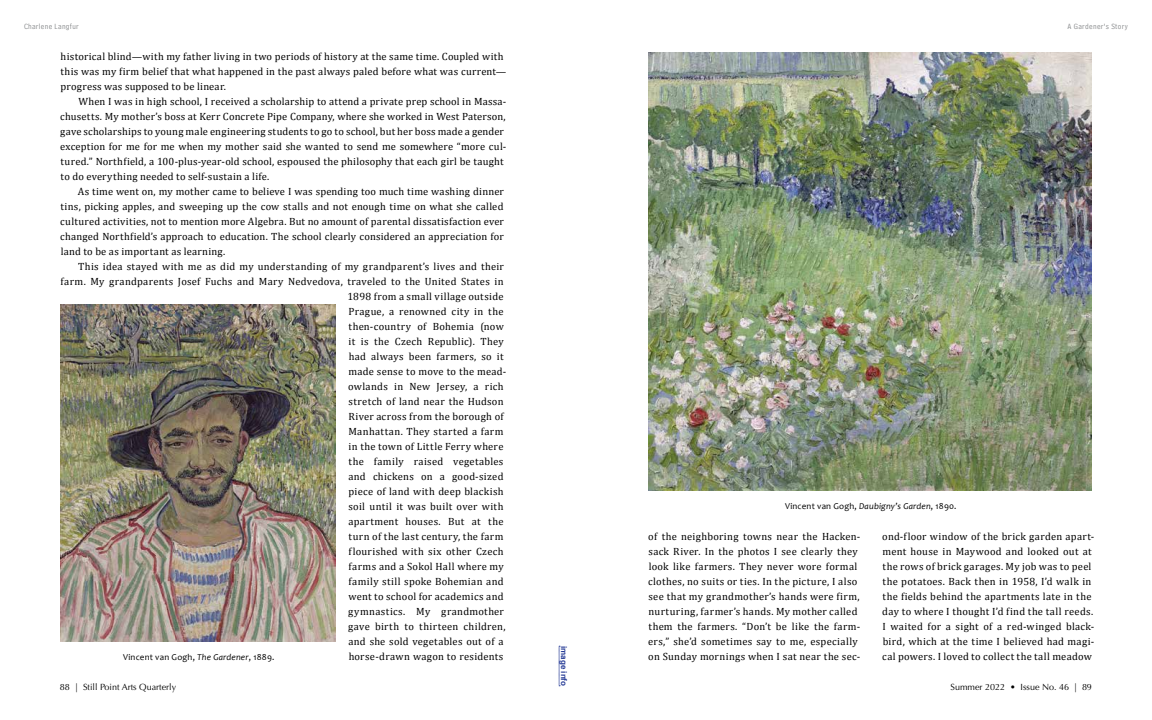
<style>
.page{position:relative;width:1152px;height:720px;background:#fff}
.page>*{position:absolute;margin:0;border:0;box-sizing:border-box;transform-origin:0 0}
.t1{font:10.5px/15px "Cambria";letter-spacing:.025em;color:#000}
.t2{font:9px "Candara";letter-spacing:.02em;color:#000}
.t3{font:9px "Optima";color:#000}
.t4{font:8px "Bell Centennial Std Address";letter-spacing:.04em;color:#8a8c8e}
.t5{font:700 8px "Arial";color:#263b96}
.s1{font-style:italic}
</style>
<div class="page">
<img style="left:648px;top:52px;width:444px;height:438px">
<img style="left:60px;top:305px;width:276px;height:336px">
<svg style="left:559px;top:646px;width:1px;height:41px"></svg>
<p class="t4" style="left:24px;top:22px;width:56px">Charlene Langfur</p>
<p class="t4" style="left:1068px;top:22px;width:62px">A Gardener’s Story</p>
<p class="t1" style="left:61px;top:49px;width:447px">historical blind—with my father living in two periods of history at the same time. Coupled with this was my firm belief that what happened in the past always paled before what was current— progress was supposed to be linear.</p>
<p class="t1" style="left:60px;top:94px;width:448px;text-indent:18px">When I was in high school, I received a scholarship to attend a private prep school in Massa&shy;chusetts. My mother’s boss at Kerr Concrete Pipe Company, where she worked in West Paterson, gave scholarships to young male engineering students to go to school, but her boss made a gender exception for me for me when my mother said she wanted to send me somewhere “more cul&shy;tured.” Northfield, a 100-plus-year-old school, espoused the philosophy that each girl be taught to do everything needed to self-sustain a life.</p>
<p class="t1" style="left:60px;top:184px;width:445px;text-align:justify;text-indent:17px">As time went on, my mother came to believe I was spending too much time washing dinner tins, picking apples, and sweeping up the cow stalls and not enough time on what she called cultured activities, not to mention more Algebra. But no amount of parental dissatisfaction ever changed Northfield’s approach to education. The school clearly considered an appreciation for land to be as important as learning.</p>
<p class="t1" style="left:61px;top:259px;width:447px;text-align:right">This idea stayed with me as did my understanding of my grandparent’s lives and their farm. My grandparents Josef Fuchs and Mary Nedvedova, traveled to the United States in 1898 from a small village outside<br>Prague, a renowned city in the<br>then-country of Bohemia (now<br>it is the Czech Republic). They<br>had always been farmers, so it<br>made sense to move to the mead-<br>owlands in New Jersey, a rich<br>stretch of land near the Hudson<br>River across from the borough of<br>Manhattan. They started a farm<br>in the town of Little Ferry where<br>the family raised vegetables<br>and chickens on a good-sized<br>piece of land with deep blackish<br>soil until it was built over with<br>apartment houses. But at the<br>turn of the last century, the farm<br>flourished with six other Czech<br>farms and a Sokol Hall where my<br>family still spoke Bohemian and<br>went to school for academics and<br>gymnastics. My grandmother<br>gave birth to thirteen children,<br>and she sold vegetables out of a<br>horse-drawn wagon to residents</p>
<p class="t2" style="left:785px;top:501px;width:173px">Vincent van Gogh, <span class="s1">Daubigny’s Garden</span>, 1890.</p>
<p class="t1" style="left:648px;top:529px;width:214px">of the neighboring towns near the Hacken&shy;sack River. In the photos I see clearly they look like farmers. They never wore formal clothes, no suits or ties. In the picture, I also see that my grandmother’s hands were firm, nurturing, farmer’s hands. My mother called them the farmers. “Don’t be like the farm&shy;ers,” she’d sometimes say to me, especially on Sunday mornings when I sat near the sec-</p>
<p class="t1" style="left:882px;top:529px;width:214px">ond-floor window of the brick garden apart&shy;ment house in Maywood and looked out at the rows of brick garages. My job was to peel the potatoes. Back then in 1958, I’d walk in the fields behind the apartments late in the day to where I thought I’d find the tall reeds.<br>I waited for a sight of a red-winged black&shy;bird, which at the time I believed had magi&shy;cal powers. I loved to collect the tall meadow</p>
<p class="t5" style="left:569px;top:646px;width:42px;rotate:90deg">image info</p>
<p class="t2" style="left:123px;top:652px;width:153px">Vincent van Gogh, <span class="s1">The Gardener</span>, 1889.</p>
<p class="t3" style="left:60px;top:682px;width:118px">88 | Still Point Arts Quarterly</p>
<p class="t3" style="left:951px;top:682px;width:143px">Summer 2022 • Issue No. 46 | 89</p>
</div>
